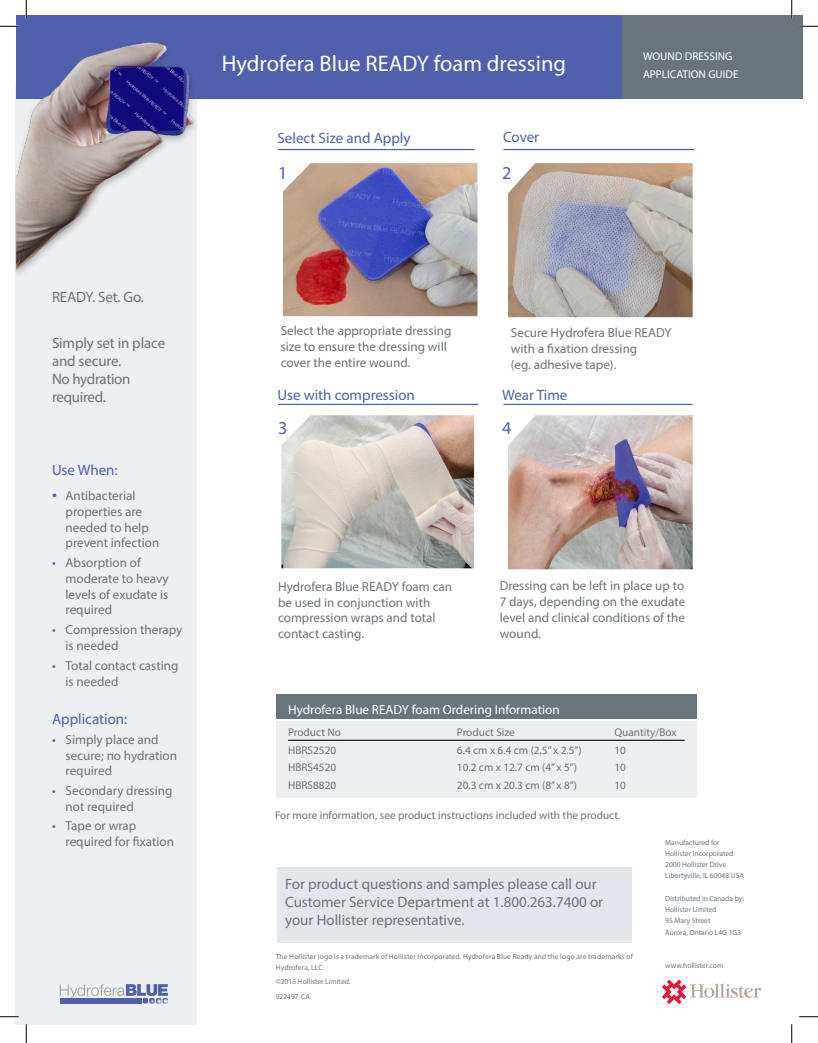
<style>
.page{position:relative;width:818px;height:1043px;background:#fff}
.page>*{position:absolute;margin:0;border:0;box-sizing:border-box;transform-origin:0 0}
.t1{font:22.5px "Myriad Pro";color:#fff}
.t2{font:18.12px "Myriad Pro";color:#5060ac}
.t3{font:15px/18px "Myriad Pro";color:#6a747b}
.t4{font:15px "Myriad Pro";color:#5060ac}
.t5{font:13.12px/15.8px "Myriad Pro";color:#6a747b}
.t6{font:13.12px "Myriad Pro";color:#fff}
.t7{font:11.25px "Myriad Pro";color:#6a747b}
.t8{font:11.25px/18.1px "Myriad Pro";color:#fff}
.t9{font:7.5px/11.2px "Myriad Pro";color:#6a747b}
.t10{font:7.5px/11.2px "Myriad Pro";letter-spacing:.02em;color:#6a747b}
.s1{font-size:17.62px;color:#5060ac}
.s2{color:#5060ac}
</style>
<div class="page">
<div style="left:15px;top:83px;width:182px;height:941px;background:#edeff1"></div>
<div style="left:16px;top:15px;width:606px;height:84px;background:#5060ac"></div>
<div style="left:622px;top:15px;width:180px;height:84px;background:#6a747b"></div>
<div style="left:276px;top:721px;width:420px;height:77px;background:#edeff1"></div>
<div style="left:276px;top:694px;width:420px;height:25px;background:#6a747b"></div>
<img style="left:281px;top:415px;width:193px;height:153px">
<img style="left:508px;top:415px;width:184px;height:154px">
<hr style="left:278px;top:149px;width:196px;height:1px;background:#5060ac">
<hr style="left:278px;top:404px;width:200px;height:1px;background:#5060ac">
<hr style="left:503px;top:149px;width:191px;height:1px;background:#5060ac">
<hr style="left:503px;top:404px;width:189px;height:1px;background:#5060ac">
<svg style="left:60px;top:984px;width:108px;height:19px"></svg>
<img style="left:16px;top:42px;width:180px;height:232px">
<hr style="left:288px;top:739px;width:396px;height:2px;background:#231f20">
<div style="left:277px;top:866px;width:355px;height:76px;background:#e4e7ea"></div>
<svg style="left:662px;top:979px;width:99px;height:25px"></svg>
<img style="left:110px;top:67px;width:73px;height:64px">
<img style="left:283px;top:163px;width:194px;height:153px">
<img style="left:508px;top:163px;width:184px;height:154px">
<svg style="left:0;top:25px;width:19px;height:2px"></svg>
<svg style="left:799px;top:25px;width:19px;height:2px"></svg>
<svg style="left:0;top:1016px;width:19px;height:1px"></svg>
<svg style="left:799px;top:1016px;width:19px;height:1px"></svg>
<svg style="left:25px;top:0;width:2px;height:19px"></svg>
<svg style="left:25px;top:1024px;width:2px;height:18px"></svg>
<svg style="left:791px;top:0;width:1px;height:19px"></svg>
<svg style="left:791px;top:1024px;width:1px;height:18px"></svg>
<p class="t1" style="left:222px;top:50px;width:346px">Hydrofera Blue READY foam dressing</p>
<p class="t4" style="left:277px;top:129px;width:135px">Select Size and Apply</p>
<p class="t2" style="left:278px;top:162px;width:11px">1</p>
<p class="t4" style="left:503px;top:128px;width:38px">Cover</p>
<p class="t2" style="left:502px;top:162px;width:11px">2</p>
<p class="t8" style="left:643px;top:47px;width:97px">WOUND DRESSING<br>APPLICATION GUIDE</p>
<p class="t3" style="left:52px;top:287px;width:94px">READY. Set. Go.</p>
<p class="t3" style="left:52px;top:333px;width:115px">Simply set in place and secure.<br>No hydration required.</p>
<p class="t4" style="left:52px;top:461px;width:67px">Use When:</p>
<p class="t5" style="left:65px;top:487px;width:95px;text-indent:-13px"><span class="s1">•</span> Antibacterial properties are needed to help prevent infection</p>
<p class="t5" style="left:65px;top:554px;width:105px;text-indent:-13px"><span class="s2">•</span> Absorption of moderate to heavy levels of exudate is required</p>
<p class="t5" style="left:65px;top:621px;width:118px;text-indent:-13px"><span class="s2">•</span> Compression therapy is needed</p>
<p class="t5" style="left:65px;top:657px;width:114px;line-height:16.2px;text-indent:-13px"><span class="s2">•</span> Total contact casting is needed</p>
<p class="t4" style="left:52px;top:709px;width:77px">Application:</p>
<p class="t5" style="left:65px;top:731px;width:113px;text-indent:-13px"><span class="s2">•</span> Simply place and secure; no hydration required</p>
<p class="t5" style="left:65px;top:782px;width:108px;text-indent:-13px"><span class="s2">•</span> Secondary dressing not required</p>
<p class="t5" style="left:65px;top:817px;width:110px;text-indent:-13px"><span class="s2">•</span> Tape or wrap required for fixation</p>
<p class="t5" style="left:281px;top:323px;width:172px">Select the appropriate dressing size to ensure the dressing will cover the entire wound.</p>
<p class="t5" style="left:511px;top:324px;width:162px">Secure Hydrofera Blue READY with a fixation dressing<br>(eg. adhesive tape).</p>
<p class="t4" style="left:277px;top:386px;width:139px">Use with compression</p>
<p class="t4" style="left:502px;top:385px;width:67px">Wear Time</p>
<p class="t2" style="left:278px;top:417px;width:11px">3</p>
<p class="t2" style="left:502px;top:417px;width:11px">4</p>
<p class="t5" style="left:278px;top:578px;width:176px">Hydrofera Blue READY foam can be used in conjunction with compression wraps and total contact casting.</p>
<p class="t5" style="left:499px;top:578px;width:187px;text-align:justify">Dressing can be left in place up to 7 days, depending on the exudate level and clinical conditions of the wound.</p>
<p class="t6" style="left:288px;top:701px;width:273px">Hydrofera Blue READY foam Ordering Information</p>
<p class="t7" style="left:288px;top:725px;width:54px">Product No</p>
<p class="t7" style="left:457px;top:725px;width:59px">Product Size</p>
<p class="t7" style="left:614px;top:725px;width:64px">Quantity/Box</p>
<p class="t7" style="left:288px;top:743px;width:50px">HBRS2520</p>
<p class="t7" style="left:457px;top:743px;width:126px">6.4 cm x 6.4 cm (2.5” x 2.5”)</p>
<p class="t7" style="left:614px;top:743px;width:13px">10</p>
<p class="t7" style="left:288px;top:760px;width:50px">HBRS4520</p>
<p class="t7" style="left:457px;top:760px;width:122px">10.2 cm x 12.7 cm (4” x 5”)</p>
<p class="t7" style="left:614px;top:760px;width:13px">10</p>
<p class="t7" style="left:288px;top:778px;width:50px">HBRS8820</p>
<p class="t7" style="left:457px;top:778px;width:122px">20.3 cm x 20.3 cm (8” x 8”)</p>
<p class="t7" style="left:614px;top:778px;width:13px">10</p>
<p class="t7" style="left:275px;top:807px;width:347px">For more information, see product instructions included with the product.</p>
<p class="t3" style="left:285px;top:874px;width:313px">For product questions and samples please call our</p>
<p class="t3" style="left:285px;top:892px;width:319px">Customer Service Department at 1.800.263.7400 or</p>
<p class="t3" style="left:285px;top:910px;width:181px">your Hollister representative.</p>
<p class="t10" style="left:276px;top:950px;width:358px">The Hollister logo is a trademark of Hollister Incorporated. Hydrofera Blue Ready and the logo are trademarks of<br>Hydrofera, LLC.</p>
<p class="t9" style="left:276px;top:976px;width:76px">©2015 Hollister Limited.</p>
<p class="t9" style="left:276px;top:990px;width:36px">922497-CA</p>
<p class="t9" style="left:665px;top:836px;width:70px">Manufactured for<br>Hollister Incorporated<br>2000 Hollister Drive</p>
<p class="t9" style="left:665px;top:870px;width:80px">Libertyville, IL 60048 USA</p>
<p class="t9" style="left:665px;top:892px;width:80px">Distributed in Canada by:<br>Hollister Limited<br>95 Mary Street</p>
<p class="t9" style="left:665px;top:926px;width:78px">Aurora, Ontario L4G 1G3</p>
<p class="t9" style="left:665px;top:960px;width:60px">www.hollister.com</p>
</div>
